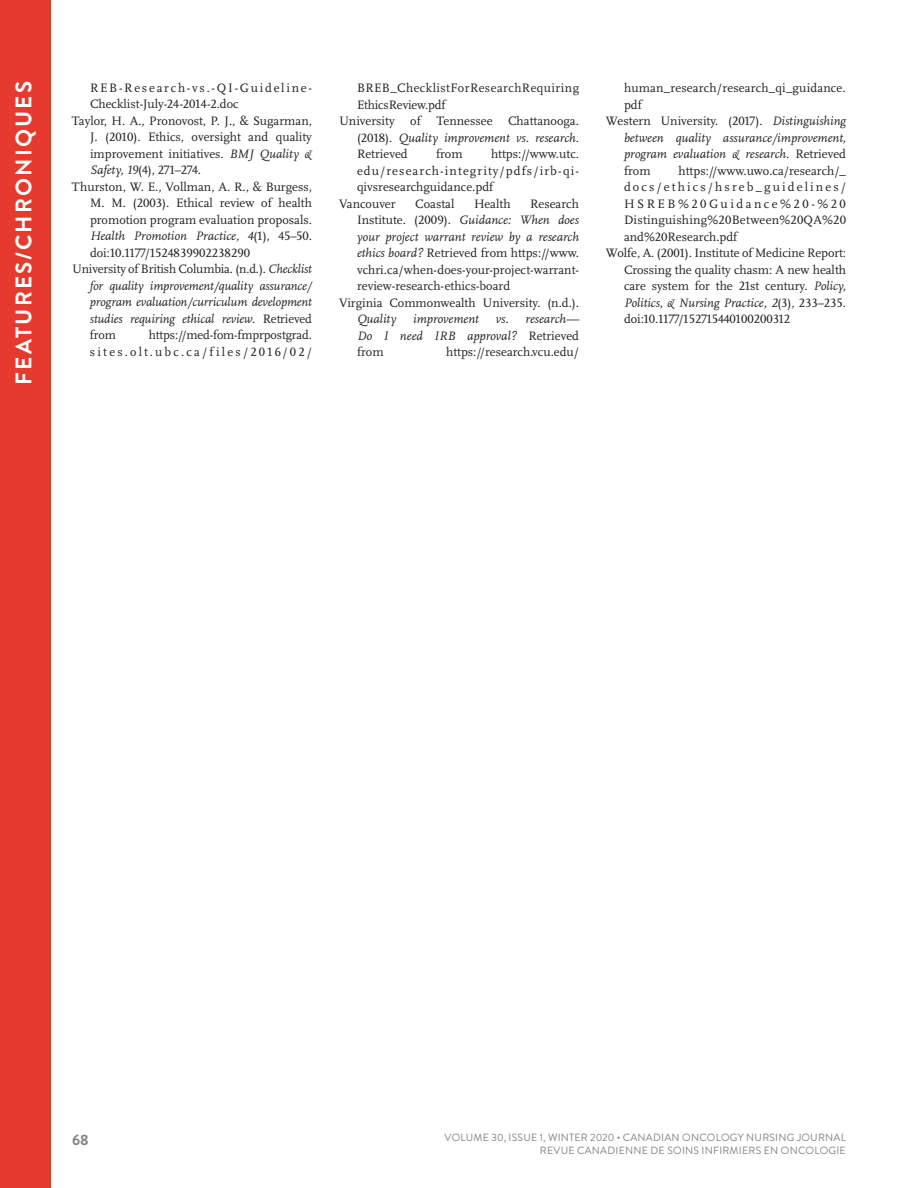
<style>
.page{position:relative;width:918px;height:1188px;background:#fff}
.page>*{position:absolute;margin:0;border:0;box-sizing:border-box;transform-origin:0 0}
.t1{font:700 22.5px "Brandon Grotesque";letter-spacing:.095em;color:#fff}
.t2{font:700 15px "Brandon Grotesque";color:#808285}
.t3{font:12.75px/16.5px "Scala Pro";color:#231f20;text-align:right}
.t4{font:italic 12.75px/16.5px "Scala Pro";color:#231f20;text-align:justify}
.t5{font:12.75px "Scala Pro";letter-spacing:.085em;color:#231f20}
.t6{font:12.75px "Scala Pro";letter-spacing:.035em;color:#231f20}
.t7{font:12.75px "Scala Pro";letter-spacing:.135em;color:#231f20}
.t8{font:12.75px "Scala Pro";letter-spacing:.165em;color:#231f20}
.t9{font:12.75px "Scala Pro";letter-spacing:.195em;color:#231f20}
.t10{font:10.5px/12.6px "Brandon Grotesque";letter-spacing:.02em;color:#808285;text-align:right}
.s1{font-style:italic}
.s2{font-style:normal}
</style>
<div class="page">
<div style="left:0;top:0;width:51px;height:1188px;background:#e73a2e"></div>
<h1 class="t1" style="left:8px;top:385px;width:302px;rotate:-90deg">FEATURES/Chroniques</h1>
<p class="t7" style="left:90px;top:81px;width:224px">REB-Research-vs.-QI-Guideline-</p>
<p class="t3" style="left:90px;top:96px;width:150px">Checklist-July-24-2014-2.doc</p>
<p class="t3" style="left:72px;top:113px;width:241px">Taylor, H. A., Pronovost, P. J., &amp; Sugarman,</p>
<p class="t3" style="left:90px;top:129px;width:223px">J. (2010). Ethics, oversight and quality</p>
<p class="t3" style="left:90px;top:146px;width:224px">improvement initiatives. <span class="s1">BMJ Quality &amp;</span></p>
<p class="t3" style="left:90px;top:162px;width:113px"><span class="s1">Safety, 19</span>(4), 271–274.</p>
<p class="t3" style="left:72px;top:179px;width:242px">Thurston, W. E., Vollman, A. R., &amp; Burgess,</p>
<p class="t3" style="left:90px;top:195px;width:223px">M. M. (2003). Ethical review of health</p>
<p class="t3" style="left:90px;top:212px;width:224px">promotion program evaluation proposals.</p>
<p class="t4" style="left:90px;top:228px;width:224px">Health Promotion Practice, 4<span class="s2">(1), 45–50.</span></p>
<p class="t3" style="left:90px;top:245px;width:162px">doi:10.1177/1524839902238290</p>
<p class="t3" style="left:72px;top:261px;width:241px">University of British Columbia. (n.d.). <span class="s1">Checklist</span></p>
<p class="t4" style="left:90px;top:278px;width:224px">for quality improvement/quality assurance/</p>
<p class="t4" style="left:90px;top:294px;width:224px">program evaluation/curriculum development</p>
<p class="t4" style="left:90px;top:311px;width:224px">studies requiring ethical review<span class="s2">. Retrieved</span></p>
<p class="t3" style="left:90px;top:327px;width:27px">from</p>
<p class="t3" style="left:90px;top:327px;width:224px">https://med-fom-fmprpostgrad. sites.olt.ubc.ca/files/2016/02/</p>
<p class="t6" style="left:357px;top:81px;width:224px">BREB_ChecklistForResearchRequiring</p>
<p class="t3" style="left:357px;top:96px;width:90px">EthicsReview.pdf</p>
<p class="t3" style="left:339px;top:113px;width:242px">University of Tennessee Chattanooga.</p>
<p class="t4" style="left:357px;top:129px;width:223px"><span class="s2">(2018).</span> Quality improvement vs. research<span class="s2">.</span></p>
<p class="t3" style="left:357px;top:146px;width:52px">Retrieved</p>
<p class="t3" style="left:436px;top:146px;width:28px">from</p>
<p class="t3" style="left:491px;top:146px;width:89px">https://www.utc.</p>
<p class="t5" style="left:357px;top:163px;width:223px">edu/research-integrity/pdfs/irb-qi-</p>
<p class="t3" style="left:357px;top:179px;width:138px">qivsresearchguidance.pdf</p>
<p class="t3" style="left:339px;top:195px;width:58px">Vancouver</p>
<p class="t3" style="left:415px;top:195px;width:41px">Coastal</p>
<p class="t3" style="left:474px;top:195px;width:38px">Health</p>
<p class="t3" style="left:530px;top:195px;width:50px">Research</p>
<p class="t3" style="left:357px;top:212px;width:224px">Institute. (2009). <span class="s1">Guidance: When does</span></p>
<p class="t4" style="left:357px;top:228px;width:224px">your project warrant review by a research</p>
<p class="t3" style="left:357px;top:245px;width:224px"><span class="s1">ethics board?</span> Retrieved from https://www.</p>
<p class="t3" style="left:357px;top:261px;width:224px">vchri.ca/when-does-your-project-warrant-</p>
<p class="t3" style="left:357px;top:278px;width:155px">review-research-ethics-board</p>
<p class="t3" style="left:339px;top:294px;width:242px">Virginia Commonwealth University. (n.d.).</p>
<p class="t4" style="left:357px;top:311px;width:41px">Quality</p>
<p class="t4" style="left:413px;top:311px;width:67px">improvement</p>
<p class="t4" style="left:357px;top:311px;width:224px;text-indent:139px">vs. research— Do I need IRB approval? <span class="s2">Retrieved from</span></p>
<p class="t3" style="left:446px;top:344px;width:134px">https://research.vcu.edu/</p>
<p class="t3" style="left:624px;top:80px;width:223px">human_research/research_qi_guidance.</p>
<p class="t3" style="left:624px;top:96px;width:19px">pdf</p>
<p class="t3" style="left:606px;top:113px;width:242px">Western University. (2017). <span class="s1">Distinguishing</span></p>
<p class="t4" style="left:624px;top:129px;width:224px">between quality assurance/improvement,</p>
<p class="t4" style="left:624px;top:146px;width:224px">program evaluation &amp; research. <span class="s2">Retrieved</span></p>
<p class="t3" style="left:624px;top:162px;width:28px">from</p>
<p class="t3" style="left:679px;top:162px;width:169px">https://www.uwo.ca/research/_</p>
<p class="t8" style="left:624px;top:180px;width:224px">docs/ethics/hsreb_guidelines/</p>
<p class="t9" style="left:624px;top:196px;width:223px">HSREB%20Guidance%20-%20</p>
<p class="t3" style="left:624px;top:212px;width:224px">Distinguishing%20Between%20QA%20</p>
<p class="t3" style="left:624px;top:228px;width:115px">and%20Research.pdf</p>
<p class="t3" style="left:606px;top:245px;width:241px">Wolfe, A. (2001). Institute of Medicine Report:</p>
<p class="t3" style="left:624px;top:261px;width:224px">Crossing the quality chasm: A new health</p>
<p class="t3" style="left:624px;top:278px;width:224px">care system for the 21st century. <span class="s1">Policy,</span></p>
<p class="t4" style="left:624px;top:294px;width:224px">Politics, &amp; Nursing Practice, 2<span class="s2">(3), 233–235.</span></p>
<p class="t3" style="left:624px;top:311px;width:168px">doi:10.1177/152715440100200312</p>
<p class="t2" style="left:72px;top:1129px;width:18px">68</p>
<p class="t10" style="left:445px;top:1132px;width:403px">VOLUME 30, ISSUE 1, WI NTER 2020 • CANADIAN ONCOLOGY N URSI NG JOURNAL<br>REVUE CANADI ENNE DE SOI NS I NFI RMI ERS EN ONCOLOGI E</p>
</div>
